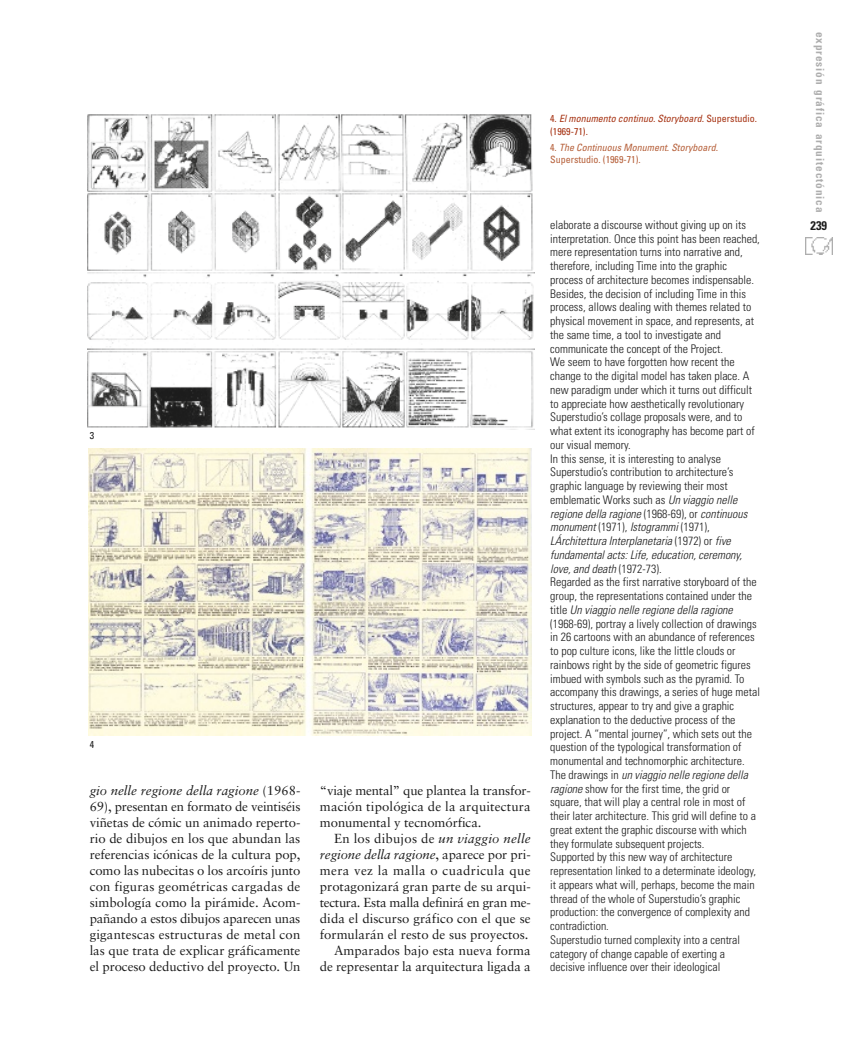
<style>
.page{position:relative;width:851px;height:1063px;background:#fff}
.page>*{position:absolute;margin:0;border:0;box-sizing:border-box;transform-origin:0 0}
.t1{font:13.12px/16px "Sabon";color:#1c1c1c;text-align:justify}
.t2{font:italic 13.12px "Sabon";letter-spacing:-.01em;color:#1c1c1c}
.t3{font:13.12px "Sabon";letter-spacing:-.025em;color:#1c1c1c}
.t4{font:13.12px "Sabon";letter-spacing:.03em;color:#1c1c1c}
.t5{font:700 condensed 12.5px "Univers";color:#1c1c1c}
.t6{font:300 condensed 11.88px/13.8px "Univers";color:#1c1c1c}
.t7{font:700 condensed 11.25px "Univers";letter-spacing:.08em;color:#aeaeae}
.t8{font:italic condensed 10px/12.5px "Univers";color:#b6603a}
.t9{font:italic condensed 10px/12.5px "Univers";color:#a63212}
.t10{font:condensed 10px "Univers";color:#1c1c1c}
.s1{font-style:normal}
.s2{font-style:italic}
</style>
<div class="page">
<img style="left:805px;top:237px;width:27px;height:18px">
<img style="left:87px;top:114px;width:447px;height:316px">
<img style="left:88px;top:448px;width:444px;height:287px">
<p class="t9" style="left:550px;top:113px;width:208px"><span class="s1">4 .</span> Elmonumento continuo.Storyboard. <span class="s1">S u p e r st u d i o . (1969-71).</span></p>
<p class="t8" style="left:550px;top:142px;width:171px"><span class="s1">4 .</span> The Continuous Monument.Storyboard.<br><span class="s1">Superstudio. (1969-71).</span></p>
<p class="t10" style="left:90px;top:432px;width:6px">3</p>
<p class="t10" style="left:90px;top:741px;width:6px">4</p>
<p class="t1" style="left:90px;top:784px;width:212px"><span class="s2">gio nelle regione della ragione</span> (1968- 69), presentan en formato de veintiséis viñetas de cómic un animado reperto&shy;rio de dibujos en los que abundan las referencias icónicas de la cultura pop, como las nubecitas o los arcoíris junto con figuras geométricas cargadas de simbología como la pirámide. Acom&shy;pañando a estos dibujos aparecen unas gigantescas estructuras de metal con las que trata de explicar gráficamente el proceso deductivo del proyecto. Un</p>
<p class="t1" style="left:320px;top:784px;width:212px">“viaje mental” que plantea la transfor-</p>
<p class="t1" style="left:320px;top:800px;width:212px">mación tipológica de la arquitectura</p>
<p class="t1" style="left:320px;top:816px;width:163px">monumental y tecnomórfica.</p>
<p class="t1" style="left:334px;top:832px;width:198px">En los dibujos de <span class="s2">un viaggio nelle</span></p>
<p class="t2" style="left:320px;top:849px;width:212px">regione della ragione<span class="s1">, aparece por pri-</span></p>
<p class="t4" style="left:320px;top:866px;width:212px">mera vez la malla o cuadricula que</p>
<p class="t1" style="left:320px;top:880px;width:212px">protagonizará gran parte de su arqui-</p>
<p class="t3" style="left:320px;top:898px;width:212px">tectura. Esta malla definirá en gran me-</p>
<p class="t1" style="left:320px;top:912px;width:212px">dida el discurso gráfico con el que se</p>
<p class="t1" style="left:320px;top:928px;width:210px">formularán el resto de sus proyectos.</p>
<p class="t1" style="left:334px;top:944px;width:198px">Amparados bajo esta nueva forma</p>
<p class="t1" style="left:320px;top:960px;width:212px">de representar la arquitectura ligada a</p>
<p class="t6" style="left:550px;top:219px;width:211px">elaborate a discourse without giving up on its interpretation. Once this point has been reached, mere representation turns into narrative and, therefore, including Time into the graphic process of architecture becomes indispensable.<br>Besides, the decision of including Time in this process, allows dealing with themes related to physical movement in space, and represents, at the same time, a tool to investigate and communicate the concept of the Project.<br>We seem to have forgotten how recent the change to the digital model has taken place. A new paradigm under which it turns out difficult to appreciate how aesthetically revolutionary Superstudio’s collage proposals were, and to what extent its iconography has become part of our visual memory.<br>In this sense, it is interesting to analyse Superstudio’s contribution to architecture’s graphic language by reviewing their most emblematic Works such as <span class="s2">Un viaggio nelle regione della ragione</span> ( 1 9 6 8 - 6 9 ) , o r <span class="s2">continuous monument</span>( 1 9 7 1 ) , <span class="s2">Istogrammi</span> ( 1 9 7 1 ) , <span class="s2">LÁrchitettura Interplanetaria</span> ( 1 9 7 2 ) o r <span class="s2">five fundamentalacts:Life,education,ceremony, love,and death</span> (1972-73).<br>Regarded as the first narrative storyboard of the group, the representations contained under the<br>t i t l e <span class="s2">Un viaggio nelle regione della ragione </span>(1968-69), portray a lively collection of drawings in 26 cartoons with an abundance of references to pop culture icons, like the little clouds or rainbows right by the side of geometric figures imbued with symbols such as the pyramid. To accompany this drawings, a series of huge metal structures, appear to try and give a graphic explanation to the deductive process of the project. A “mental journey”, which sets out the question of the typological transformation of monumental and technomorphic architecture.<br>T h e d r a w i n g s i n <span class="s2">un viaggio nelle regione della ragione</span>show for the first time, the grid or square, that will play a central role in most of their later architecture. This grid will define to a great extent the graphic discourse with which they formulate subsequent projects.<br>Supported by this new way of architecture representation linked to a determinate ideology, it appears what will, perhaps, become the main thread of the whole of Superstudio’s graphic production: the convergence of complexity and contradiction.<br>Superstudio turned complexity into a central category of change capable of exerting a decisive influence over their ideological</p>
<p class="t7" style="left:824px;top:32px;width:182px;rotate:90deg">expresión gráfica arquitectónica</p>
<p class="t5" style="left:810px;top:220px;width:18px">239</p>
</div>
